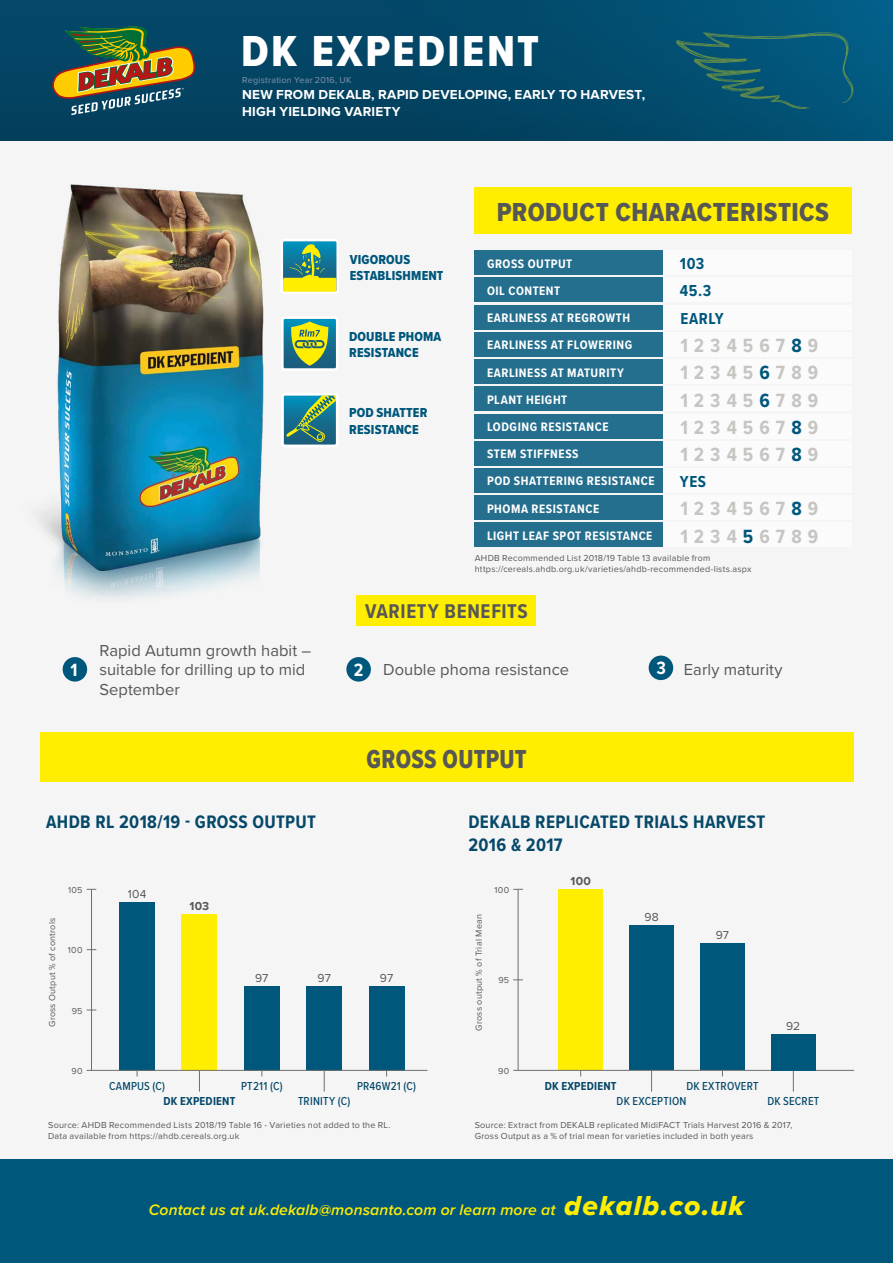
<style>
.page{position:relative;width:893px;height:1263px;background:#f5f5f5}
.page>*{position:absolute;margin:0;border:0;box-sizing:border-box;transform-origin:0 0}
.t1{font:45px "Proxima Nova Cond Extrabld";letter-spacing:.06em;color:#fff}
.t2{font:27px "Proxima Nova Cond Extrabld";letter-spacing:.015em;color:#575756}
.t3{font:27px "Proxima Nova Cond Extrabld";letter-spacing:.015em;color:#575756;scale:.9 1}
.t4{font:700 20.7px "Proxima Nova Cond";letter-spacing:.035em;color:#575756}
.t5{font:700 19.8px/27.2px "Proxima Nova Cond";letter-spacing:.305em;color:#c6c5c2;text-align:justify}
.t6{font:700 18.75px/22.5px "Proxima Nova Cond";letter-spacing:.02em;color:#054869}
.t7{font:700 18.45px "Proxima Nova Cond";color:#fff}
.t8{font:16.5px/19.8px "Proxima Nova";letter-spacing:.005em;color:#575756}
.t9{font:700 16.5px "Proxima Nova Cond";letter-spacing:.035em;color:#00577c}
.t10{font:italic 600 15.75px "Proxima Nova";letter-spacing:.005em;color:#fe0}
.t11{font:700 13.5px/16.5px "Proxima Nova";letter-spacing:.015em;color:#fff}
.t12{font:13.5px/16.5px "Proxima Nova Cond Extrabld";letter-spacing:.01em;color:#00577c}
.t13{font:700 12.75px/27.2px "Proxima Nova Cond";letter-spacing:.045em;color:#fff}
.t14{font:500 12px "Proxima Nova Cond";letter-spacing:.02em;color:#054869}
.t15{font:700 12px "Proxima Nova Cond";letter-spacing:.02em;color:#054869}
.t16{font:12px "Proxima Nova";color:#575756}
.t17{font:700 12px "Proxima Nova";letter-spacing:.02em;color:#575756}
.t18{font:9px/10.8px "Proxima Nova";letter-spacing:.025em;color:#575756}
.t19{font:9px "Proxima Nova";letter-spacing:.025em;color:#8694ab}
.s1{color:#00577c}
.s2{font-family:"Proxima Nova Cond";font-weight:700;font-size:18.45px;color:#fff}
.s3{font-family:"Proxima Nova Extrabld It";font-weight:400;font-style:normal;font-size:28.5px}
</style>
<div class="page">
<div style="left:40px;top:733px;width:813px;height:49px;background:#fe0"></div>
<img style="left:39px;top:184px;width:225px;height:414px">
<svg style="left:283px;top:318px;width:53px;height:51px"></svg>
<svg style="left:283px;top:395px;width:53px;height:50px"></svg>
<svg style="left:283px;top:241px;width:54px;height:51px"></svg>
<div style="left:474px;top:188px;width:378px;height:46px;background:#fe0"></div>
<div style="left:474px;top:250px;width:189px;height:25px;background:#256f8e"></div>
<div style="left:474px;top:387px;width:189px;height:24px;background:#256f8e"></div>
<div style="left:474px;top:359px;width:189px;height:25px;background:#256f8e"></div>
<div style="left:474px;top:468px;width:189px;height:25px;background:#256f8e"></div>
<div style="left:474px;top:414px;width:189px;height:24px;background:#256f8e"></div>
<div style="left:474px;top:495px;width:189px;height:25px;background:#256f8e"></div>
<div style="left:474px;top:278px;width:189px;height:24px;background:#256f8e"></div>
<div style="left:474px;top:305px;width:189px;height:24px;background:#256f8e"></div>
<div style="left:474px;top:332px;width:189px;height:25px;background:#256f8e"></div>
<div style="left:474px;top:523px;width:189px;height:24px;background:#256f8e"></div>
<div style="left:474px;top:441px;width:189px;height:24px;background:#256f8e"></div>
<div style="left:663px;top:305px;width:189px;height:24px;background:#fff"></div>
<div style="left:663px;top:332px;width:189px;height:25px;background:#fff"></div>
<div style="left:663px;top:523px;width:189px;height:24px;background:#fff"></div>
<div style="left:663px;top:359px;width:189px;height:25px;background:#fff"></div>
<div style="left:663px;top:387px;width:189px;height:24px;background:#fff"></div>
<div style="left:663px;top:414px;width:189px;height:24px;background:#fff"></div>
<div style="left:663px;top:441px;width:189px;height:24px;background:#fff"></div>
<div style="left:663px;top:495px;width:189px;height:25px;background:#fff"></div>
<div style="left:0;top:1160px;width:893px;height:103px;background:#00577c"></div>
<div style="left:0;top:0;width:893px;height:140px;background:linear-gradient(to right,#043e5b,#015479)"></div>
<svg style="left:676px;top:31px;width:178px;height:79px"></svg>
<div style="left:63px;top:657px;width:24px;height:25px;background:#00577c;border-radius:50%"></div>
<div style="left:346px;top:657px;width:25px;height:25px;background:#00577c;border-radius:50%"></div>
<div style="left:649px;top:655px;width:24px;height:25px;background:#00577c;border-radius:50%"></div>
<div style="left:357px;top:595px;width:179px;height:30px;background:#fe0"></div>
<div style="left:663px;top:278px;width:189px;height:24px;background:#fff"></div>
<div style="left:663px;top:250px;width:189px;height:25px;background:#fff"></div>
<div style="left:663px;top:468px;width:189px;height:25px;background:#fff"></div>
<svg style="left:52px;top:26px;width:143px;height:89px"></svg>
<div style="left:119px;top:902px;width:36px;height:168px;background:#00577c"></div>
<div style="left:558px;top:889px;width:45px;height:181px;background:#fe0"></div>
<div style="left:182px;top:914px;width:35px;height:156px;background:#fe0"></div>
<div style="left:629px;top:925px;width:45px;height:145px;background:#00577c"></div>
<div style="left:244px;top:986px;width:36px;height:84px;background:#00577c"></div>
<div style="left:306px;top:986px;width:36px;height:84px;background:#00577c"></div>
<div style="left:369px;top:986px;width:35px;height:84px;background:#00577c"></div>
<div style="left:700px;top:943px;width:45px;height:127px;background:#00577c"></div>
<hr style="left:91px;top:889px;width:1px;height:182px;background:#706f6f">
<hr style="left:518px;top:889px;width:1px;height:182px;background:#706f6f">
<hr style="left:87px;top:1070px;width:340px;height:1px;background:#706f6f">
<hr style="left:513px;top:1070px;width:341px;height:1px;background:#706f6f">
<div style="left:771px;top:1034px;width:44px;height:36px;background:#00577c"></div>
<svg style="left:199px;top:1071px;width:1px;height:20px"></svg>
<svg style="left:651px;top:1071px;width:1px;height:20px"></svg>
<svg style="left:324px;top:1071px;width:1px;height:20px"></svg>
<svg style="left:793px;top:1071px;width:1px;height:20px"></svg>
<h1 class="t1" style="left:241px;top:18px;width:300px">DK EXPEDIENT</h1>
<p class="t19" style="left:242px;top:73px;width:111px">Registration Year 2016, UK</p>
<h3 class="t11" style="left:242px;top:87px;width:404px">NEW FROM DEKALB, RAPID DEVELOPING, EARLY TO HARVEST,<br>HIGH YIELDING VARIETY</h3>
<h2 class="t2" style="left:497px;top:192px;width:334px">PRODUCT CHARACTERISTICS</h2>
<h3 class="t12" style="left:350px;top:251px;width:95px">VIGOROUS<br>ESTABLISHMENT</h3>
<h3 class="t13" style="left:487px;top:250px;width:87px">GROSS OUTPUT</h3>
<h3 class="t12" style="left:349px;top:328px;width:94px">DOUBLE PHOMA<br>RESISTANCE</h3>
<h3 class="t12" style="left:349px;top:404px;width:80px">POD SHATTER<br>RESISTANCE</h3>
<h3 class="t13" style="left:487px;top:277px;width:147px">OIL CONTENT<br>EARLINESS AT REGROWTH<br>EARLINESS AT FLOWERING</h3>
<h3 class="t13" style="left:487px;top:358px;width:138px">EARLINESS AT MATURITY</h3>
<h3 class="t13" style="left:487px;top:386px;width:82px">PLANT HEIGHT</h3>
<h3 class="t13" style="left:487px;top:413px;width:123px">LODGING RESISTANCE</h3>
<h3 class="t13" style="left:487px;top:440px;width:93px">STEM STIFFNESS</h3>
<h3 class="t13" style="left:487px;top:467px;width:169px">POD SHATTERING RESISTANCE</h3>
<h3 class="t13" style="left:487px;top:495px;width:114px">PHOMA RESISTANCE</h3>
<h3 class="t13" style="left:487px;top:522px;width:167px">LIGHT LEAF SPOT RESISTANCE</h3>
<h3 class="t9" style="left:680px;top:252px;width:26px">103</h3>
<h3 class="t9" style="left:680px;top:279px;width:33px">45.3</h3>
<h3 class="t9" style="left:680px;top:306px;width:45px">EARLY</h3>
<h3 class="t5" style="left:680px;top:332px;width:140px">1234567<span class="s1">8</span>9</h3>
<h3 class="t5" style="left:680px;top:359px;width:140px">12345<span class="s1">6</span>789<br>12345<span class="s1">6</span>789<br>1234567<span class="s1">8</span>9<br>1234567<span class="s1">8</span>9</h3>
<h3 class="t9" style="left:680px;top:469px;width:28px">YES</h3>
<h3 class="t5" style="left:680px;top:495px;width:140px">1234567<span class="s1">8</span>9</h3>
<h3 class="t5" style="left:680px;top:522px;width:139px">1234<span class="s1">5</span>6789</h3>
<p class="t18" style="left:475px;top:552px;width:278px">AHDB Recommended List 2018/19 Table 13 available from https://cereals.ahdb.org.uk/varieties/ahdb-recommended-lists.aspx</p>
<h3 class="t4" style="left:365px;top:596px;width:164px">VARIETY BENEFITS</h3>
<h3 class="t8" style="left:99px;top:639px;width:213px">Rapid Autumn growth habit – suitable for drilling up to mid<br>September</h3>
<h3 class="t7" style="left:71px;top:656px;width:9px">1</h3>
<h3 class="t8" style="left:354px;top:659px;width:217px"><span class="s2">2</span> Double phoma resistance</h3>
<h3 class="t8" style="left:656px;top:659px;width:128px"><span class="s2">3</span> Early maturity</h3>
<h2 class="t3" style="left:366px;top:739px;width:179px">GROSS OUTPUT</h2>
<h3 class="t6" style="left:46px;top:810px;width:271px">AHDB RL 2018/19 - GROSS OUTPUT</h3>
<h3 class="t6" style="left:468px;top:810px;width:298px">DEKALB REPLICATED TRIALS HARVEST<br>2016 &amp; 2017</h3>
<p class="t18" style="left:68px;top:884px;width:16px">105</p>
<h3 class="t16" style="left:128px;top:885px;width:20px">104</h3>
<h3 class="t17" style="left:190px;top:900px;width:21px">103</h3>
<p class="t18" style="left:46px;top:1027px;width:111px;rotate:-90deg">Gross Output % of controls</p>
<p class="t18" style="left:473px;top:1031px;width:118px;rotate:-90deg">Gross output % of Trial Mean</p>
<p class="t18" style="left:68px;top:944px;width:16px">100</p>
<h3 class="t16" style="left:255px;top:969px;width:15px">97</h3>
<h3 class="t16" style="left:318px;top:969px;width:15px">97</h3>
<h3 class="t16" style="left:380px;top:969px;width:15px">97</h3>
<p class="t18" style="left:72px;top:1005px;width:12px">95</p>
<p class="t18" style="left:494px;top:884px;width:16px">100</p>
<p class="t18" style="left:498px;top:974px;width:12px">95</p>
<p class="t18" style="left:71px;top:1065px;width:13px">90</p>
<p class="t18" style="left:498px;top:1065px;width:13px">90</p>
<h3 class="t17" style="left:570px;top:875px;width:22px">100</h3>
<h3 class="t16" style="left:644px;top:908px;width:16px">98</h3>
<h3 class="t16" style="left:716px;top:926px;width:15px">97</h3>
<h3 class="t16" style="left:786px;top:1017px;width:16px">92</h3>
<h3 class="t14" style="left:109px;top:1077px;width:58px">CAMPUS (C)</h3>
<h3 class="t14" style="left:241px;top:1077px;width:43px">PT211 (C)</h3>
<h3 class="t15" style="left:545px;top:1077px;width:73px">DK EXPEDIENT</h3>
<h3 class="t14" style="left:686px;top:1077px;width:74px">DK EXTROVERT</h3>
<h3 class="t15" style="left:164px;top:1092px;width:73px">DK EXPEDIENT</h3>
<h3 class="t14" style="left:298px;top:1092px;width:54px">TRINITY (C)</h3>
<h3 class="t14" style="left:617px;top:1092px;width:71px">DK EXCEPTION</h3>
<h3 class="t14" style="left:767px;top:1092px;width:54px">DK SECRET</h3>
<h3 class="t14" style="left:357px;top:1077px;width:61px">PR46W21 (C)</h3>
<p class="t18" style="left:48px;top:1119px;width:344px">Source: AHDB Recommended Lists 2018/19 Table 16 - Varieties not added to the RL.<br>Data available from https://ahdb.cereals.org.uk</p>
<p class="t18" style="left:475px;top:1119px;width:319px">Source: Extract from DEKALB replicated MidiFACT Trials Harvest 2016 &amp; 2017,<br>Gross Output as a % of trial mean for varieties included in both years</p>
<h3 class="t10" style="left:149px;top:1198px;width:597px">Contact us at uk.dekalb@monsanto.com or learn more at <span class="s3">dekalb.co.uk</span></h3>
</div>
